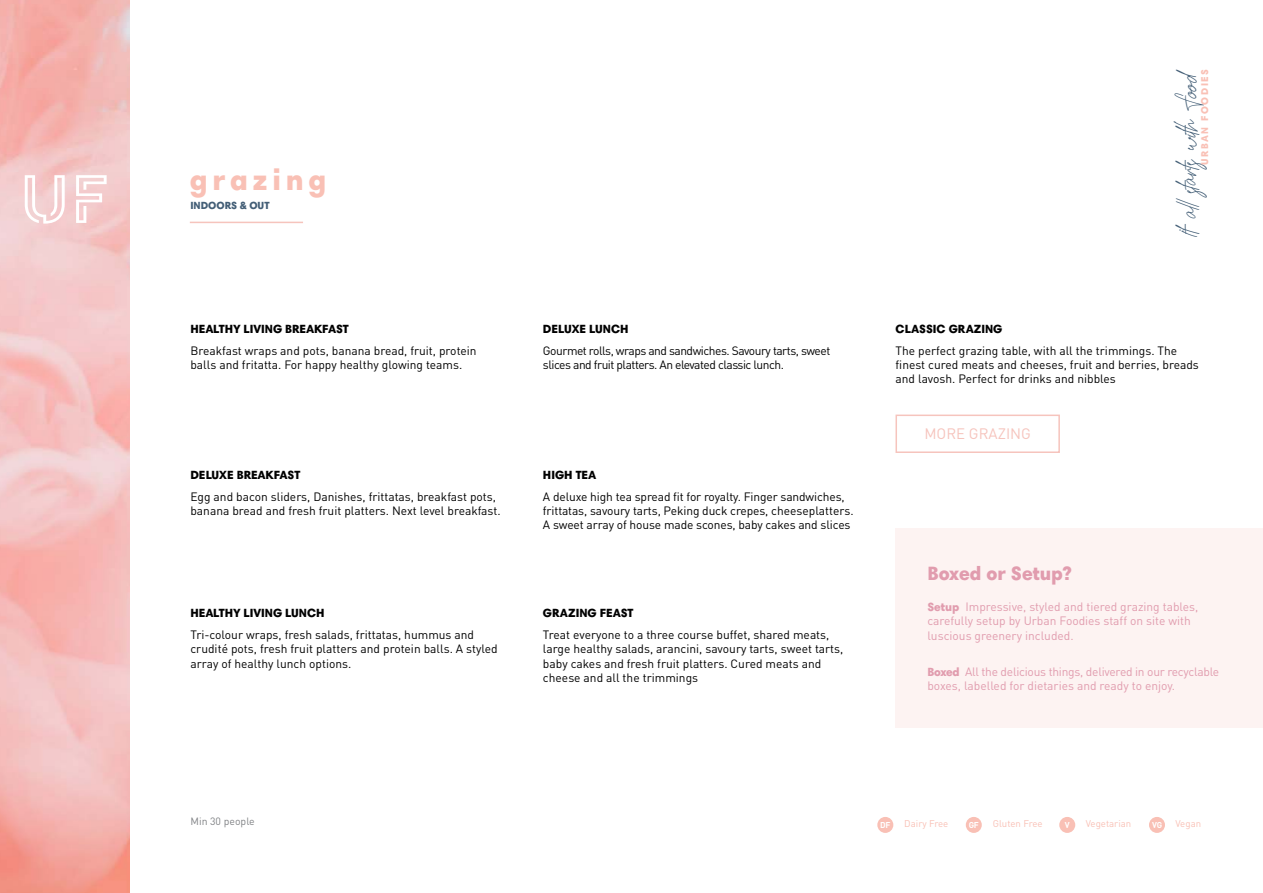
<style>
.page{position:relative;width:1263px;height:893px;background:#fff}
.page>*{position:absolute;margin:0;border:0;box-sizing:border-box;transform-origin:0 0}
.t1{font:900 30px "Harmonia Sans Std";letter-spacing:.16em;color:#f9c0b5}
.t2{font:26.1px "Hamillton Demo";color:#435e76}
.t3{font:900 19.5px "Harmonia Sans Std";color:#e19cae}
.t4{font:15px "DIN";color:#f6c4bd}
.t5{font:12px/14.4px "DIN";color:#000}
.t6{font:12px/14.4px "DIN";color:#e19cae}
.t7{font:900 12px "Harmonia Sans Std";color:#000}
.t8{font:12px/14.4px "DIN";letter-spacing:-.04em;color:#000}
.t9{font:12px/14.4px "DIN";letter-spacing:-.02em;color:#e19cae}
.t10{font:10.5px "DIN";color:#808285}
.t11{font:900 10.5px "Harmonia Sans Std";color:#435e76}
.t12{font:900 10.05px "Harmonia Sans Std";letter-spacing:.16em;color:#f9c0b5}
.t13{font:9.6px "DIN";color:#f9c0b5}
.t14{font:700 8.4px "DIN";color:#fff}
.s1{font-family:"Harmonia Sans Std";font-weight:900}
</style>
<div class="page">
<hr style="left:190px;top:222px;width:113px;height:1px;background:#f6c4bd">
<div style="left:1059px;top:817px;width:16px;height:16px;background:#f9c0b5;border-radius:50%"></div>
<div style="left:966px;top:817px;width:16px;height:16px;background:#f9c0b5;border-radius:50%"></div>
<div style="left:877px;top:817px;width:16px;height:16px;background:#f9c0b5;border-radius:50%"></div>
<div style="left:1149px;top:817px;width:16px;height:16px;background:#f9c0b5;border-radius:50%"></div>
<svg style="left:76px;top:175px;width:31px;height:48px"></svg>
<svg style="left:25px;top:175px;width:40px;height:49px"></svg>
<div style="left:895px;top:528px;width:368px;height:200px;background:#fdf3f2"></div>
<div style="left:895px;top:415px;width:165px;height:38px;border:2px solid #f6c4bd"></div>
<h1 class="t1" style="left:190px;top:160px;width:138px">grazing</h1>
<p class="t11" style="left:190px;top:199px;width:81px">INDOORS &amp; OUT</p>
<p class="t7" style="left:190px;top:321px;width:160px">HEALTHY LIVING BREAKFAST</p>
<p class="t5" style="left:190px;top:343px;width:288px">Breakfast wraps and pots, banana bread, fruit, protein balls and fritatta. For happy healthy glowing teams.</p>
<p class="t7" style="left:190px;top:467px;width:111px">DELUXE BREAKFAST</p>
<p class="t5" style="left:190px;top:489px;width:312px">Egg and bacon sliders, Danishes, frittatas, breakfast pots, banana bread and fresh fruit platters. Next level breakfast.</p>
<p class="t7" style="left:190px;top:605px;width:136px">HEALTHY LIVING LUNCH</p>
<p class="t5" style="left:190px;top:627px;width:309px">Tri-colour wraps, fresh salads, frittatas, hummus and crudité pots, fresh fruit platters and protein balls. A styled array of healthy lunch options.</p>
<p class="t7" style="left:543px;top:321px;width:87px">DELUXE LUNCH</p>
<p class="t8" style="left:543px;top:343px;width:289px">Gourmet rolls, wraps and sandwiches. Savoury tarts, sweet slices and fruit platters. An elevated classic lunch.</p>
<p class="t7" style="left:543px;top:467px;width:55px">HIGH TEA</p>
<p class="t5" style="left:543px;top:489px;width:312px">A deluxe high tea spread fit for royalty. Finger sandwiches, frittatas, savoury tarts, Peking duck crepes, cheeseplatters.<br>A sweet array of house made scones, baby cakes and slices</p>
<p class="t7" style="left:543px;top:605px;width:92px">GRAZING FEAST</p>
<p class="t5" style="left:543px;top:627px;width:302px">Treat everyone to a three course buffet, shared meats, large healthy salads, arancini, savoury tarts, sweet tarts, baby cakes and fresh fruit platters. Cured meats and cheese and all the trimmings</p>
<p class="t12" style="left:1198px;top:165px;width:98px;rotate:-90deg">URBAN FOODIES</p>
<h2 class="t2" style="left:1172px;top:237px;width:169px;rotate:-90deg">It all starts with Food</h2>
<p class="t7" style="left:895px;top:321px;width:108px">CLASSIC GRAZING</p>
<p class="t5" style="left:895px;top:343px;width:305px">The perfect grazing table, with all the trimmings. The finest cured meats and cheeses, fruit and berries, breads and lavosh. Perfect for drinks and nibbles</p>
<p class="t4" style="left:924px;top:424px;width:108px">MORE GRAZING</p>
<h3 class="t3" style="left:927px;top:560px;width:146px">Boxed or Setup?</h3>
<p class="t6" style="left:927px;top:599px;width:272px"><span class="s1">Setup</span> Impressive, styled and tiered grazing tables, carefully setup by Urban Foodies staff on site with luscious greenery included.</p>
<p class="t9" style="left:927px;top:664px;width:293px"><span class="s1">Boxed</span> All the delicious things, delivered in our recyclable boxes, labelled for dietaries and ready to enjoy.</p>
<p class="t10" style="left:190px;top:814px;width:66px">Min 30 people</p>
<p class="t14" style="left:880px;top:820px;width:12px">DF</p>
<p class="t13" style="left:904px;top:818px;width:46px">Dairy Free</p>
<p class="t14" style="left:969px;top:820px;width:11px">GF</p>
<p class="t13" style="left:993px;top:818px;width:51px">Gluten Free</p>
<p class="t13" style="left:1086px;top:818px;width:47px">Vegetarian</p>
<p class="t14" style="left:1065px;top:820px;width:6px">V</p>
<p class="t14" style="left:1152px;top:820px;width:12px">VG</p>
<p class="t13" style="left:1175px;top:818px;width:27px">Vegan</p>
</div>
